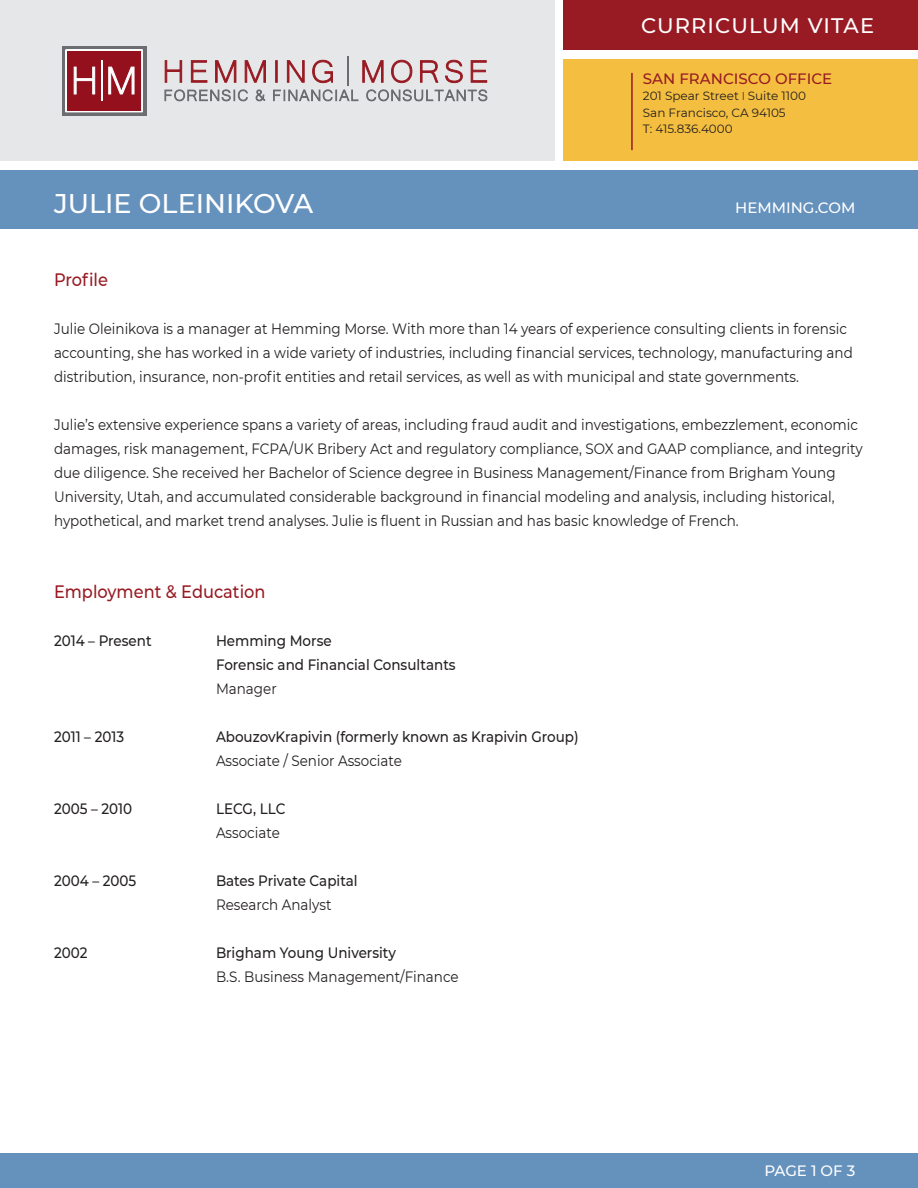
<style>
.page{position:relative;width:918px;height:1188px;background:#fff}
.page>*{position:absolute;margin:0;border:0;box-sizing:border-box;transform-origin:0 0}
.t1{font:500 27px "Montserrat";color:#fff}
.t2{font:500 21px "Montserrat";letter-spacing:.05em;color:#fff}
.t3{font:500 18px "Montserrat";color:#981b23;scale:.9 1}
.t4{font:15px/24px "Montserrat";color:#231f20;scale:.9 1}
.t5{font:500 15px/24px "Montserrat";color:#231f20;scale:.9 1}
.t6{font:500 15px "Montserrat";color:#fff}
.t7{font:500 15px "Montserrat";color:#981b23}
.t8{font:12px "Montserrat";color:#231f20}
.s1{font-family:"Proxima Nova";font-weight:300}
.s2{font-weight:400}
</style>
<div class="page">
<div style="left:0;top:1153px;width:918px;height:35px;background:#6591bd"></div>
<div style="left:564px;top:0;width:354px;height:49px;background:#981b23"></div>
<div style="left:0;top:0;width:554px;height:160px;background:#e6e7e9"></div>
<div style="left:564px;top:59px;width:354px;height:101px;background:#f4be40"></div>
<svg style="left:165px;top:89px;width:83px;height:12px"></svg>
<svg style="left:256px;top:90px;width:9px;height:11px"></svg>
<svg style="left:273px;top:89px;width:85px;height:12px"></svg>
<svg style="left:366px;top:89px;width:121px;height:12px"></svg>
<svg style="left:164px;top:60px;width:18px;height:23px"></svg>
<svg style="left:191px;top:60px;width:17px;height:23px"></svg>
<svg style="left:215px;top:60px;width:22px;height:23px"></svg>
<svg style="left:244px;top:60px;width:22px;height:23px"></svg>
<div style="left:275px;top:60px;width:3px;height:23px;background:#981b23;border:1px solid #981b23"></div>
<svg style="left:287px;top:60px;width:18px;height:23px"></svg>
<svg style="left:312px;top:60px;width:21px;height:23px"></svg>
<hr style="left:347px;top:56px;width:1px;height:30px;background:#6c6d71">
<svg style="left:362px;top:60px;width:22px;height:23px"></svg>
<svg style="left:391px;top:60px;width:22px;height:23px"></svg>
<svg style="left:420px;top:60px;width:19px;height:23px"></svg>
<svg style="left:445px;top:59px;width:18px;height:24px"></svg>
<svg style="left:470px;top:60px;width:17px;height:23px"></svg>
<div style="left:62px;top:46px;width:85px;height:70px;background:#6c6d70"></div>
<svg style="left:65px;top:49px;width:78px;height:64px;background:#ac4650"></svg>
<hr style="left:631px;top:73px;width:2px;height:77px;background:#981b23">
<div style="left:0;top:170px;width:918px;height:59px;background:#6591bd"></div>
<p class="t2" style="left:641px;top:11px;width:234px">CURRICULUM VITAE</p>
<p class="t7" style="left:643px;top:68px;width:191px">SAN FRANCISCO OFFICE</p>
<p class="t8" style="left:643px;top:88px;width:165px">201 Spear Street <span class="s1">ӏ</span> Suite 1100</p>
<p class="t8" style="left:643px;top:104px;width:144px">San Francisco, CA 94105</p>
<p class="t8" style="left:643px;top:121px;width:91px">T: 415.836.4000</p>
<p class="t1" style="left:54px;top:185px;width:261px">JULIE OLEINIKOVA</p>
<p class="t6" style="left:735px;top:197px;width:122px">HEMMING.COM</p>
<p class="t3" style="left:54px;top:267px;width:62px">Profile</p>
<p class="t4" style="left:54px;top:316px;width:889px">Julie Oleinikova is a manager at Hemming Morse. With more than 14 years of experience consulting clients in forensic accounting, she has worked in a wide variety of industries, including financial services, technology, manufacturing and distribution, insurance, non-profit entities and retail services, as well as with municipal and state governments.</p>
<p class="t4" style="left:54px;top:412px;width:900px">Julie’s extensive experience spans a variety of areas, including fraud audit and investigations, embezzlement, economic damages, risk management, FCPA/UK Bribery Act and regulatory compliance, SOX and GAAP compliance, and integrity due diligence. She received her Bachelor of Science degree in Business Management/Finance from Brigham Young University, Utah, and accumulated considerable background in financial modeling and analysis, including historical, hypothetical, and market trend analyses. Julie is fluent in Russian and has basic knowledge of French.</p>
<p class="t3" style="left:54px;top:579px;width:237px">Employment &amp; Education</p>
<p class="t5" style="left:54px;top:628px;width:110px">2014 – Present</p>
<p class="t5" style="left:216px;top:628px;width:130px">Hemming Morse</p>
<p class="t5" style="left:216px;top:652px;width:268px">Forensic and Financial Consultants<br><span class="s2">Manager</span></p>
<p class="t5" style="left:54px;top:724px;width:79px">2011 – 2013</p>
<p class="t5" style="left:216px;top:724px;width:405px">AbouzovKrapivin (formerly known as Krapivin Group)</p>
<p class="t4" style="left:216px;top:748px;width:208px">Associate / Senior Associate</p>
<p class="t5" style="left:54px;top:796px;width:88px">2005 – 2010</p>
<p class="t5" style="left:216px;top:796px;width:79px">LECG, LLC</p>
<p class="t4" style="left:216px;top:820px;width:72px">Associate</p>
<p class="t5" style="left:54px;top:868px;width:93px">2004 – 2005</p>
<p class="t5" style="left:216px;top:868px;width:159px">Bates Private Capital</p>
<p class="t4" style="left:216px;top:892px;width:130px">Research Analyst</p>
<p class="t5" style="left:54px;top:940px;width:39px">2002</p>
<p class="t5" style="left:216px;top:940px;width:201px">Brigham Young University</p>
<p class="t4" style="left:216px;top:964px;width:271px">B.S. Business Management/Finance</p>
<p class="t6" style="left:764px;top:1160px;width:92px">PAGE 1 OF 3</p>
</div>
